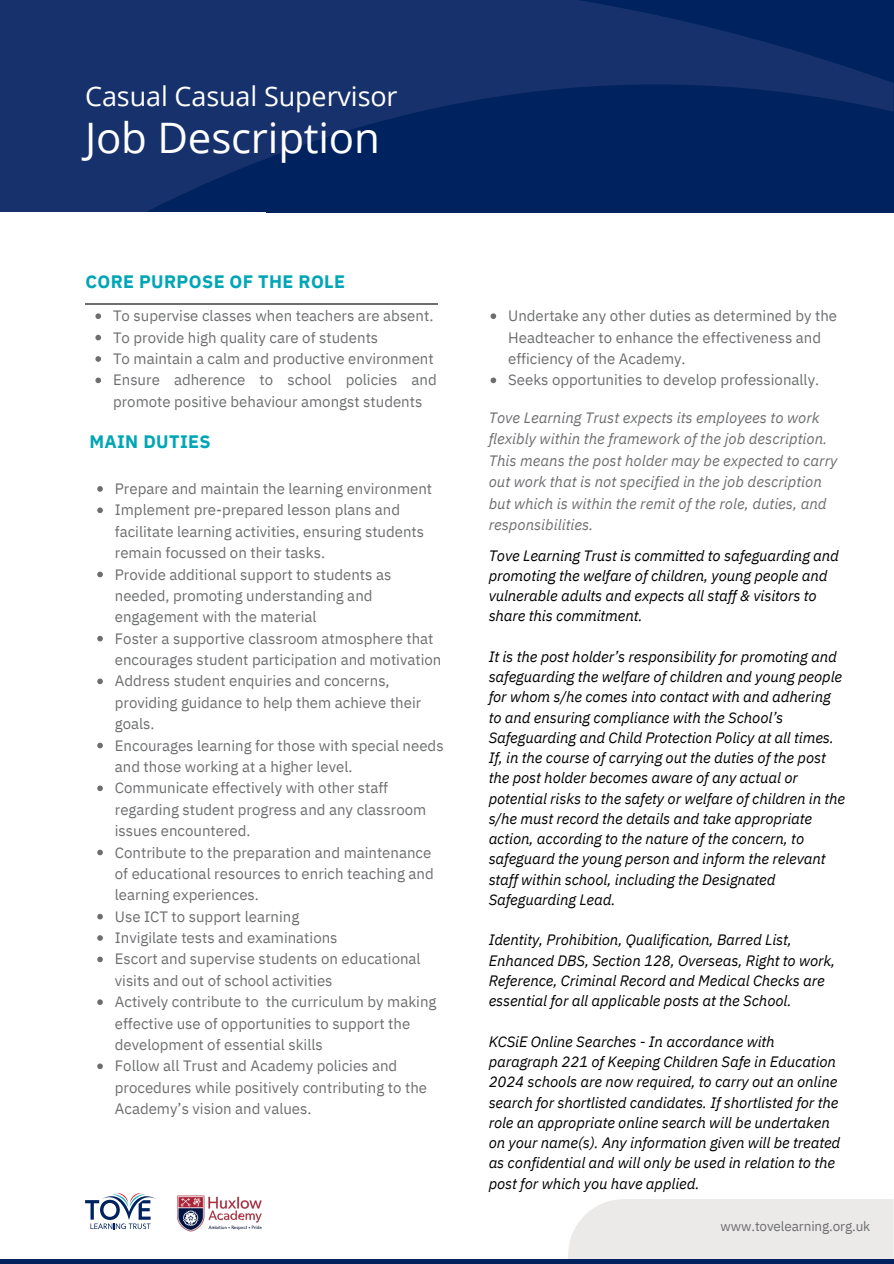
<style>
.page{position:relative;width:894px;height:1264px;background:#fff}
.page>*{position:absolute;margin:0;border:0;box-sizing:border-box;transform-origin:0 0}
.t1{font:42px "Open Sans";letter-spacing:-.005em;color:#fff}
.t2{font:27px "Open Sans";letter-spacing:-.005em;color:#fff}
.t3{font:700 18px "IBM Plex Sans";letter-spacing:.02em;color:#00a6b6}
.t4{font:15px/21.3px "IBM Plex Sans";color:#6d6e70}
.t5{font:italic 15px/20.2px "IBM Plex Sans";letter-spacing:-.01em;color:#000}
.t6{font:italic 15px/21.3px "IBM Plex Sans";color:#6d6e70}
.t7{font:13.5px "IBM Plex Sans";letter-spacing:-.01em;color:#6d6e70}
</style>
<div class="page">
<svg style="left:85px;top:1192px;width:71px;height:37px"></svg>
<img style="left:177px;top:1195px;width:85px;height:37px">
<svg style="left:0;top:0;width:893px;height:213px;background:#0d2b66"></svg>
<hr style="left:85px;top:303px;width:352px;height:1px;background:#6d6e70">
<div style="left:568px;top:1199px;width:325px;height:60px;background:#eceae9"></div>
<hr style="left:0;top:1259px;width:893px;height:4px;background:#00225f">
<svg style="left:95px;top:313px;width:6px;height:6px"></svg>
<svg style="left:95px;top:335px;width:6px;height:5px"></svg>
<svg style="left:95px;top:356px;width:6px;height:6px"></svg>
<svg style="left:95px;top:377px;width:6px;height:6px"></svg>
<svg style="left:97px;top:486px;width:6px;height:5px"></svg>
<svg style="left:97px;top:507px;width:6px;height:6px"></svg>
<svg style="left:97px;top:571px;width:6px;height:6px"></svg>
<svg style="left:97px;top:635px;width:6px;height:6px"></svg>
<svg style="left:97px;top:678px;width:6px;height:6px"></svg>
<svg style="left:97px;top:742px;width:6px;height:6px"></svg>
<svg style="left:97px;top:785px;width:6px;height:6px"></svg>
<svg style="left:97px;top:849px;width:6px;height:6px"></svg>
<svg style="left:97px;top:913px;width:6px;height:6px"></svg>
<svg style="left:97px;top:935px;width:6px;height:5px"></svg>
<svg style="left:97px;top:956px;width:6px;height:6px"></svg>
<svg style="left:97px;top:999px;width:6px;height:5px"></svg>
<svg style="left:97px;top:1063px;width:6px;height:6px"></svg>
<svg style="left:490px;top:313px;width:6px;height:6px"></svg>
<svg style="left:490px;top:377px;width:6px;height:6px"></svg>
<p class="t2" style="left:85px;top:78px;width:314px">Casual Casual Supervisor</p>
<p class="t1" style="left:85px;top:108px;width:296px">Job Description</p>
<p class="t3" style="left:85px;top:269px;width:261px">CORE PURPOSE OF THE ROLE</p>
<h2 class="t4" style="left:113px;top:305px;width:322px">To supervise classes when teachers are absent.</h2>
<h1 class="t4" style="left:113px;top:326px;width:266px">To provide high quality care of students</h1>
<h3 class="t4" style="left:113px;top:348px;width:322px">To maintain a calm and productive environment</h3>
<p class="t4" style="left:113px;top:369px;width:325px">Ensure adherence to school policies and promote positive behaviour amongst students</p>
<p class="t3" style="left:89px;top:429px;width:123px">MAIN DUTIES</p>
<p class="t4" style="left:115px;top:477px;width:318px">Prepare and maintain the learning environment</p>
<h4 class="t4" style="left:115px;top:499px;width:311px">Implement pre-prepared lesson plans and facilitate learning activities, ensuring students remain focussed on their tasks.</h4>
<h3 class="t4" style="left:115px;top:563px;width:278px">Provide additional support to students as needed, promoting understanding and engagement with the material</h3>
<p class="t4" style="left:115px;top:627px;width:328px">Foster a supportive classroom atmosphere that encourages student participation and motivation</p>
<p class="t4" style="left:115px;top:670px;width:308px">Address student enquiries and concerns, providing guidance to help them achieve their goals.</p>
<p class="t4" style="left:115px;top:734px;width:330px">Encourages learning for those with special needs and those working at a higher level.</p>
<p class="t4" style="left:115px;top:777px;width:313px">Communicate effectively with other staff regarding student progress and any classroom issues encountered.</p>
<p class="t4" style="left:115px;top:841px;width:320px">Contribute to the preparation and maintenance of educational resources to enrich teaching and learning experiences.</p>
<p class="t4" style="left:115px;top:905px;width:186px">Use ICT to support learning</p>
<p class="t4" style="left:115px;top:926px;width:224px">Invigilate tests and examinations</p>
<p class="t4" style="left:115px;top:948px;width:307px">Escort and supervise students on educational visits and out of school activities</p>
<p class="t4" style="left:115px;top:990px;width:323px">Actively contribute to the curriculum by making effective use of opportunities to support the development of essential skills</p>
<p class="t4" style="left:115px;top:1055px;width:314px">Follow all Trust and Academy policies and procedures while positively contributing to the<br>Academy’s vision and values.</p>
<p class="t4" style="left:508px;top:305px;width:330px">Undertake any other duties as determined by the<br>Headteacher to enhance the effectiveness and efficiency of the Academy.</p>
<p class="t4" style="left:508px;top:369px;width:312px">Seeks opportunities to develop professionally.</p>
<h4 class="t6" style="left:488px;top:407px;width:350px">Tove Learning Trust expects its employees to work flexibly within the framework of the job description.<br>This means the post holder may be expected to carry out work that is not specified in the job description but which is within the remit of the role, duties, and responsibilities.</h4>
<h4 class="t5" style="left:488px;top:545px;width:352px">Tove Learning Trust is committed to safeguarding and promoting the welfare of children, young people and vulnerable adults and expects all staff &amp; visitors to share this commitment.</h4>
<h4 class="t5" style="left:488px;top:646px;width:358px">It is the post holder’s responsibility for promoting and safeguarding the welfare of children and young people for whom s/he comes into contact with and adhering to and ensuring compliance with the School’s Safeguarding and Child Protection Policy at all times.<br>If, in the course of carrying out the duties of the post the post holder becomes aware of any actual or potential risks to the safety or welfare of children in the s/he must record the details and take appropriate action, according to the nature of the concern, to safeguard the young person and inform the relevant staff within school, including the Designated Safeguarding Lead.</h4>
<h4 class="t5" style="left:488px;top:929px;width:348px">Identity, Prohibition, Qualification, Barred List, Enhanced DBS, Section 128, Overseas, Right to work, Reference, Criminal Record and Medical Checks are essential for all applicable posts at the School.</h4>
<p class="t5" style="left:488px;top:1031px;width:353px">KCSiE Online Searches - In accordance with paragraph 221 of Keeping Children Safe in Education 2024 schools are now required, to carry out an online search for shortlisted candidates. If shortlisted for the role an appropriate online search will be undertaken on your name(s). Any information given will be treated as confidential and will only be used in relation to the post for which you have applied.</p>
<p class="t7" style="left:720px;top:1216px;width:151px">www.tovelearning.org.uk</p>
</div>
